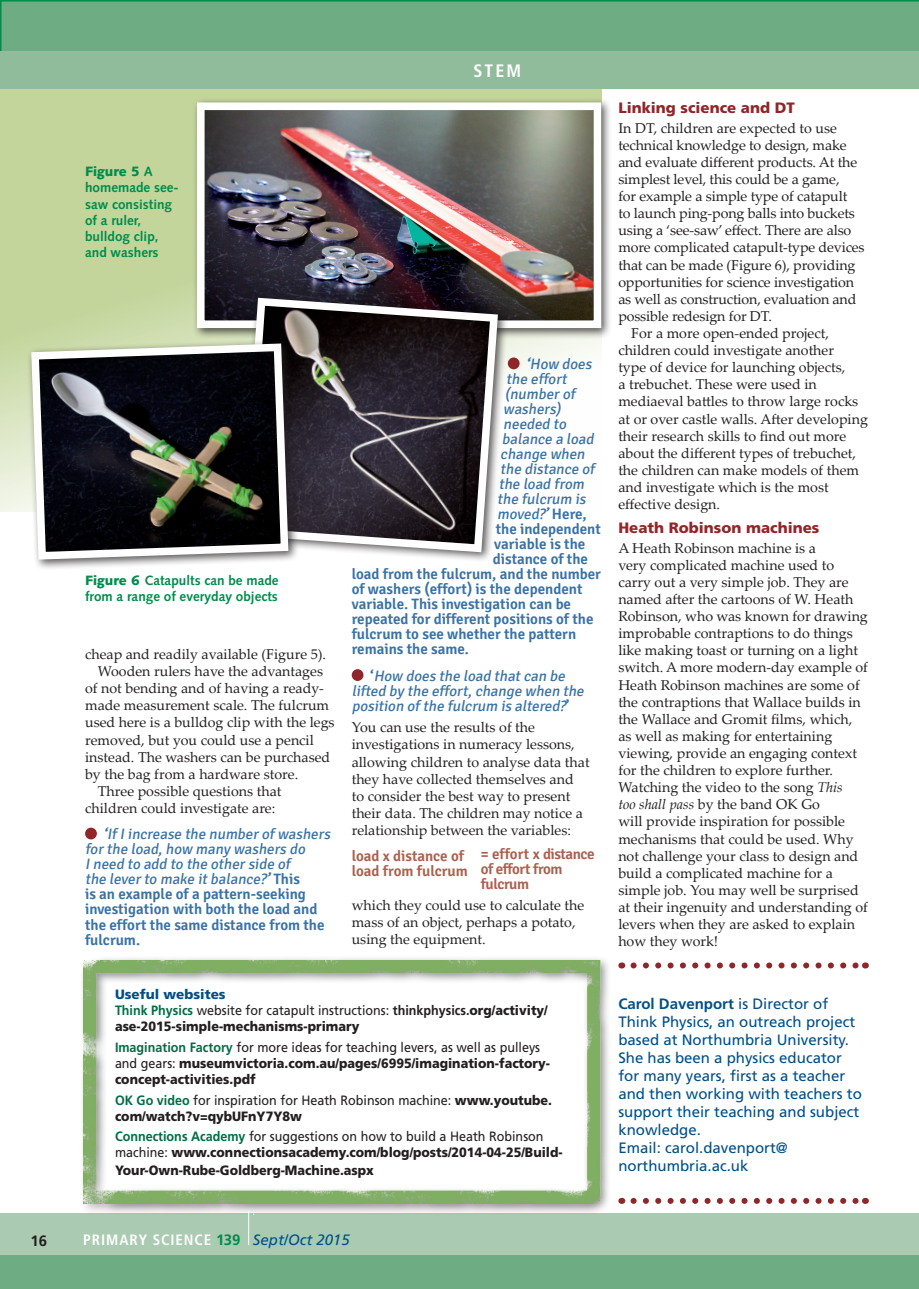
<style>
.page{position:relative;width:919px;height:1289px;background:#fff}
.page>*{position:absolute;margin:0;border:0;box-sizing:border-box;transform-origin:0 0}
.running_head{font:700 condensed 18px "Frutiger";color:#fff}
.List_signika{font:italic 15px/15px "Signika";color:#3972a5}
.author{font:15px/18px "Frutiger";color:#004f88}
.List_signika-2{font:600 15px "Signika";color:#3972a5}
.List_signika-3{font:700 condensed 15px "Frutiger";letter-spacing:.06em;color:#fff}
.cross_head{font:900 15px "Frutiger";color:#902629}
.List_signika-4{font:600 15px/15px "Signika";letter-spacing:-.03em;color:#ab5f4f}
.List_signika-5{font:600 15px/15px "Signika";letter-spacing:-.01em;color:#ab5f4f}
.t1{font:700 15px "Frutiger";color:#231f20}
.palatino_left_full_o{font:14.25px/17.1px "Palatino Linotype";color:#231f20}
.palatino_set_left_wi{font:14.25px/17.1px "Palatino Linotype";color:#231f20}
.palatino_left_space{font:14.25px/17.1px "Palatino Linotype";color:#231f20}
.boxes_text{font:900 13.5px/16.2px "Frutiger";color:#231f20;scale:.93 1}
.new_caption_style{font:700 13.5px/16.2px "Syntax";color:#008c4c}
.boxes_text-2{font:13.5px/16.2px "Frutiger";color:#231f20;scale:.93 1}
.BWEIGHTxhead{font:900 13.5px "Frutiger";color:#004f88}
.s1{font-weight:900}
.s2{font-weight:600}
.s3{font-weight:600;font-style:normal}
.s4{font-weight:700;color:#016c44}
.s5{font-weight:400}
.s6{font-weight:700}
.s7{font-style:italic}
.s8{font-stretch:normal;color:#008c4c}
.s9{font-weight:400;font-style:italic;font-stretch:normal;color:#004f88}
.s10{font-weight:400;font-style:italic;font-stretch:normal;color:#231f20}
</style>
<div class="page">
<div style="left:0;top:1213px;width:85px;height:40px;background:#aacab1"></div>
<div style="left:0;top:1232px;width:918px;height:56px;background:#6eac84"></div>
<div style="left:0;top:1215px;width:918px;height:39px;background:#aacab1"></div>
<div style="left:0;top:0;width:918px;height:51px;background:#6eac84"></div>
<div style="left:0;top:51px;width:918px;height:28px;background:#90bc9c"></div>
<svg style="left:861px;top:26px;width:55px;height:25px"></svg>
<svg style="left:0;top:88px;width:601px;height:423px;fill:#c3d59b"></svg>
<div style="left:85px;top:827px;width:12px;height:12px;background:#902629;border-radius:50%"></div>
<div style="left:507px;top:357px;width:12px;height:12px;background:#902629;border-radius:50%"></div>
<div style="left:351px;top:669px;width:12px;height:12px;background:#902629;border-radius:50%"></div>
<div style="left:192px;top:97px;width:420px;height:242px;background:#231f20;opacity:.75"></div>
<img style="left:206px;top:111px;width:386px;height:208px">
<div style="left:197px;top:102px;width:404px;height:226px;border:8px solid #fff"></div>
<div style="left:79px;top:954px;width:532px;height:261px;background:#231f20;opacity:.5"></div>
<img style="left:84px;top:960px;width:516px;height:243px">
<div style="left:236px;top:292px;width:272px;height:270px;background:#231f20;opacity:.75"></div>
<svg style="left:237px;top:294px;width:265px;height:262px;background:#4f4a4f"></svg>
<div style="left:26px;top:338px;width:273px;height:232px;background:#231f20;opacity:.75"></div>
<svg style="left:27px;top:339px;width:265px;height:224px;background:#464746"></svg>
<svg style="left:633px;top:962px;width:225px;height:6px"></svg>
<svg style="left:633px;top:1197px;width:225px;height:6px"></svg>
<img style="left:916px;top:10px;width:2px;height:41px">
<div style="left:0;top:52px;width:918px;height:36px;background:#90bc9c"></div>
<hr style="left:248px;top:1211px;width:1px;height:33px;background:#fff">
<p class="new_caption_style" style="left:85px;top:163px;width:95px"><span class="s1">Figure 5</span> A homemade see&shy;saw consisting of a ruler, bulldog clip, and washers</p>
<p class="running_head" style="left:473px;top:60px;width:49px">STEM</p>
<p class="new_caption_style" style="left:85px;top:572px;width:195px"><span class="s1">Figure 6</span> Catapults can be made from a range of everyday objects</p>
<p class="palatino_left_full_o" style="left:85px;top:645px;width:242px">cheap and readily available (Figure 5).</p>
<p class="palatino_set_left_wi" style="left:85px;top:662px;width:251px;text-indent:13px">Wooden rulers have the advantages of not bending and of having a ready&shy;made measurement scale. The fulcrum used here is a bulldog clip with the legs removed, but you could use a pencil instead. The washers can be purchased by the bag from a hardware store.</p>
<p class="palatino_set_left_wi" style="left:85px;top:781px;width:198px;text-indent:13px">Three possible questions that children could investigate are:</p>
<p class="List_signika" style="left:85px;top:827px;width:249px;text-indent:18px"><span class="s2">‘</span>If Iincrease the number of washers for the load,how many washers do<br>Ineed to add to the other side of<br>the lever to make it balance?<span class="s2">’</span><span class="s3">T h i s<br>is an example of a pattern-seeking investigation with both the load and the effort the same distance from the fulcrum.</span></p>
<p class="List_signika" style="left:526px;top:357px;width:70px"><span class="s2">‘</span>How does</p>
<p class="List_signika" style="left:506px;top:372px;width:65px">the effort</p>
<p class="List_signika" style="left:504px;top:387px;width:72px">(number of</p>
<p class="List_signika" style="left:503px;top:402px;width:62px">washers)</p>
<p class="List_signika" style="left:503px;top:417px;width:67px">needed to</p>
<p class="List_signika" style="left:501px;top:432px;width:96px">balance a load</p>
<p class="List_signika" style="left:500px;top:447px;width:89px">change when</p>
<p class="List_signika" style="left:500px;top:462px;width:96px">the distance of</p>
<p class="List_signika" style="left:498px;top:477px;width:90px">the load from</p>
<p class="List_signika" style="left:497px;top:492px;width:93px">the fulcrum is</p>
<p class="List_signika" style="left:497px;top:507px;width:91px">moved?<span class="s2">’</span><span class="s3">H e re ,</span></p>
<p class="List_signika-2" style="left:495px;top:520px;width:107px">the independent</p>
<p class="List_signika-2" style="left:494px;top:535px;width:92px">variable is the</p>
<p class="List_signika-2" style="left:492px;top:550px;width:97px">distance of the</p>
<p class="List_signika-2" style="left:351px;top:565px;width:251px">load from the fulcrum, and the number</p>
<p class="List_signika-2" style="left:351px;top:580px;width:232px">of washers (effort) is the dependent</p>
<p class="List_signika-2" style="left:351px;top:595px;width:221px">variable. This investigation can be</p>
<p class="List_signika-2" style="left:351px;top:610px;width:243px">repeated for different positions of the</p>
<p class="List_signika-2" style="left:351px;top:625px;width:226px">fulcrum to see whether the pattern</p>
<p class="List_signika-2" style="left:351px;top:640px;width:119px">remains the same.</p>
<p class="List_signika" style="left:351px;top:668px;width:237px;text-indent:18px"><span class="s3">‘</span> How does the load thatcan be lifted by the effort,change when the position of the fulcrum is altered?<span class="s3">’</span></p>
<p class="palatino_left_space" style="left:351px;top:718px;width:239px">You can use the results of the investigations in numeracy lessons, allowing children to analyse data that they have collected themselves and to consider the best way to present their data. The children may notice a relationship between the variables:</p>
<p class="List_signika-5" style="left:351px;top:848px;width:118px">load x distance of load from fulcrum</p>
<p class="List_signika-4" style="left:481px;top:846px;width:115px">= effort x distance of effort from fulcrum</p>
<p class="palatino_left_full_o" style="left:351px;top:895px;width:234px">which they could use to calculate the mass of an object, perhaps a potato, using the equipment.</p>
<p class="BWEIGHTxhead" style="left:115px;top:985px;width:112px">Useful websites</p>
<p class="boxes_text" style="left:115px;top:1002px;width:467px"><span class="s4">Think Physics</span> <span class="s5">website for catapult instructions:</span> <span class="s6">thinkphysics.</span>org/activity/ ase-2015-simple-mechanisms-primary</p>
<p class="boxes_text" style="left:115px;top:1038px;width:469px"><span class="s4">Imagination Factory</span> <span class="s5">for more ideas for teaching levers, as well as pulleys and gears:</span> museumvictoria.com.au/pages/6995/imagination-factory&shy;concept-activities.pdf</p>
<p class="boxes_text-2" style="left:115px;top:1091px;width:471px"><span class="s4">OK Go video</span> for inspiration for Heath Robinson machine: <span class="s1">www.youtube. com/watch?v=qybUFnY7Y8w</span></p>
<p class="boxes_text" style="left:115px;top:1128px;width:483px"><span class="s4">Connections Academy</span> <span class="s5">for suggestions on how to build a Heath Robinson machine:</span> www.connectionsacademy.com/blog/posts/2014-04-25/Build-</p>
<p class="boxes_text" style="left:115px;top:1162px;width:280px">Your-Own-Rube-Goldberg-Machine.aspx</p>
<p class="cross_head" style="left:618px;top:99px;width:178px">Linking science and DT</p>
<p class="palatino_left_full_o" style="left:618px;top:119px;width:248px">In DT, children are expected to use technical knowledge to design, make and evaluate different products. At the simplest level, this could be a game,<br>for example a simple type of catapult<br>to launch ping-pong balls into buckets using a ‘see-saw’ effect. There are also more complicated catapult-type devices that can be made (Figure 6), providing opportunities for science investigation as well as construction, evaluation and possible redesign for DT.</p>
<p class="palatino_set_left_wi" style="left:618px;top:324px;width:251px;text-indent:13px">For a more open-ended project, children could investigate another<br>type of device for launching objects,<br>a trebuchet. These were used in mediaeval battles to throw large rocks at or over castle walls. After developing their research skills to find out more about the different types of trebuchet, the children can make models of them and investigate which is the most effective design.</p>
<p class="cross_head" style="left:618px;top:519px;width:202px">Heath Robinson machines</p>
<p class="palatino_left_full_o" style="left:618px;top:538px;width:251px">A Heath Robinson machine is a<br>very complicated machine used to carry out a very simple job. They are named after the cartoons of W. Heath Robinson, who was known for drawing improbable contraptions to do things like making toast or turning on a light switch. A more modern-day example of Heath Robinson machines are some of the contraptions that Wallace builds in the Wallace and Gromit films, which, as well as making for entertaining viewing, provide an engaging context for the children to explore further.<br>Watching the video to the song <span class="s7">This<br>too shall pass</span> by the band OK Go<br>will provide inspiration for possible mechanisms that could be used. Why not challenge your class to design and build a complicated machine for a simple job. You may well be surprised at their ingenuity and understanding of levers when they are asked to explain how they work!</p>
<p class="author" style="left:618px;top:994px;width:245px"><span class="s6">Carol Davenport</span> is Director of<br>Think Physics, an outreach project based at Northumbria University.<br>She has been a physics educator for many years, first as a teacher and then working with teachers to support their teaching and subject knowledge.</p>
<p class="author" style="left:618px;top:1138px;width:171px">Email: carol.davenport@ northumbria.ac.uk</p>
<p class="t1" style="left:31px;top:1231px;width:18px">16</p>
<p class="List_signika-3" style="left:83px;top:1230px;width:268px">PRIMARY SCIENCE <span class="s8">139</span> <span class="s9">Sept/Oct 2015</span></p>
<p class="List_signika-3" style="left:88px;top:1233px;width:268px">PRIMARY SCIENCE <span class="s8">139</span> <span class="s10">Sept/Oct 2015</span></p>
</div>
